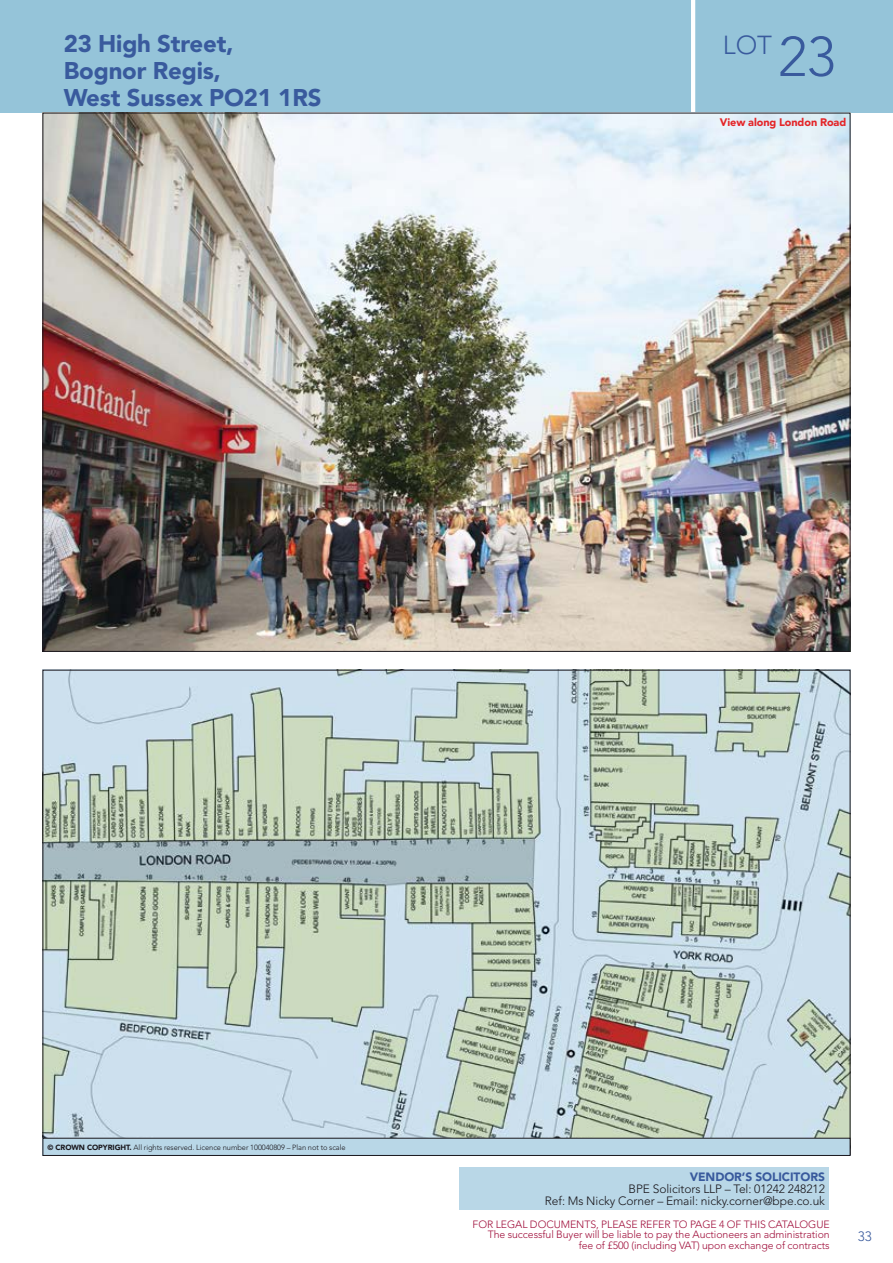
<style>
.page{position:relative;width:893px;height:1263px;background:#fff}
.page>*{position:absolute;margin:0;border:0;box-sizing:border-box;transform-origin:0 0}
.t1{font:300 55.5px "Avenir LT Std";color:#395a9d}
.t2{font:300 25.8px "Avenir LT Std";color:#395a9d}
.t3{font:900 24px/27px "Avenir LT Std";letter-spacing:-.005em;color:#395a9d}
.t4{font:300 13.5px "Avenir LT Std";color:#395a9d}
.t5{font:300 12px/12px "Avenir LT Std";letter-spacing:-.005em;color:#1a171c;text-align:right}
.t6{font:900 12px "Avenir LT Std";letter-spacing:-.005em;color:#395a9d}
.t7{font:900 10.8px "Avenir LT Std";letter-spacing:-.005em;color:#e42528}
.t8{font:300 10.5px/10.5px "Avenir LT Std";letter-spacing:-.005em;color:#a00f3b;text-align:right}
.t9{font:300 7.5px "Avenir LT Std";letter-spacing:-.005em;color:#1a171c}
.s1{font-weight:900}
</style>
<div class="page">
<div style="left:0;top:0;width:893px;height:113px;background:#95c4d9"></div>
<hr style="left:691px;top:0;width:4px;height:113px;background:#fff">
<img style="left:45px;top:115px;width:803px;height:535px">
<div style="left:459px;top:1167px;width:370px;height:43px;background:#b9d7e7"></div>
<img style="left:45px;top:672px;width:803px;height:466px">
<div style="left:43px;top:1138px;width:807px;height:17px;background:#b9d7e7"></div>
<div style="left:43px;top:1138px;width:807px;height:18px;border:1px solid #1a171c"></div>
<h3 class="t3" style="left:64px;top:30px;width:259px">23 High Street,<br>Bognor Regis,<br>West Sussex PO21 1RS</h3>
<h2 class="t2" style="left:723px;top:30px;width:51px">LOT</h2>
<h1 class="t1" style="left:778px;top:24px;width:59px">23</h1>
<p class="t7" style="left:720px;top:115px;width:128px">View along London Road</p>
<p class="t9" style="left:48px;top:1143px;width:300px"><span class="s1">© CROWN COPYRIGHT.</span> All rights reserved. Licence number 100040809 – Plan not to scale</p>
<p class="t6" style="left:690px;top:1169px;width:137px">VENDOR’S SOLICITORS</p>
<p class="t5" style="left:545px;top:1182px;width:282px">BPE Solicitors LLP – Tel: 01242 248212<br>Ref: Ms Nicky Corner – Email: nicky.corner@bpe.co.uk</p>
<p class="t8" style="left:473px;top:1219px;width:359px">FOR LEGAL DOCUMENTS, PLEASE REFER TO PAGE 4 OF THIS CATALOGUE<br>The successful Buyer will be liable to pay the Auctioneers an administration fee of £500 (including VAT) upon exchange of contracts</p>
<p class="t4" style="left:858px;top:1229px;width:15px">33</p>
</div>
